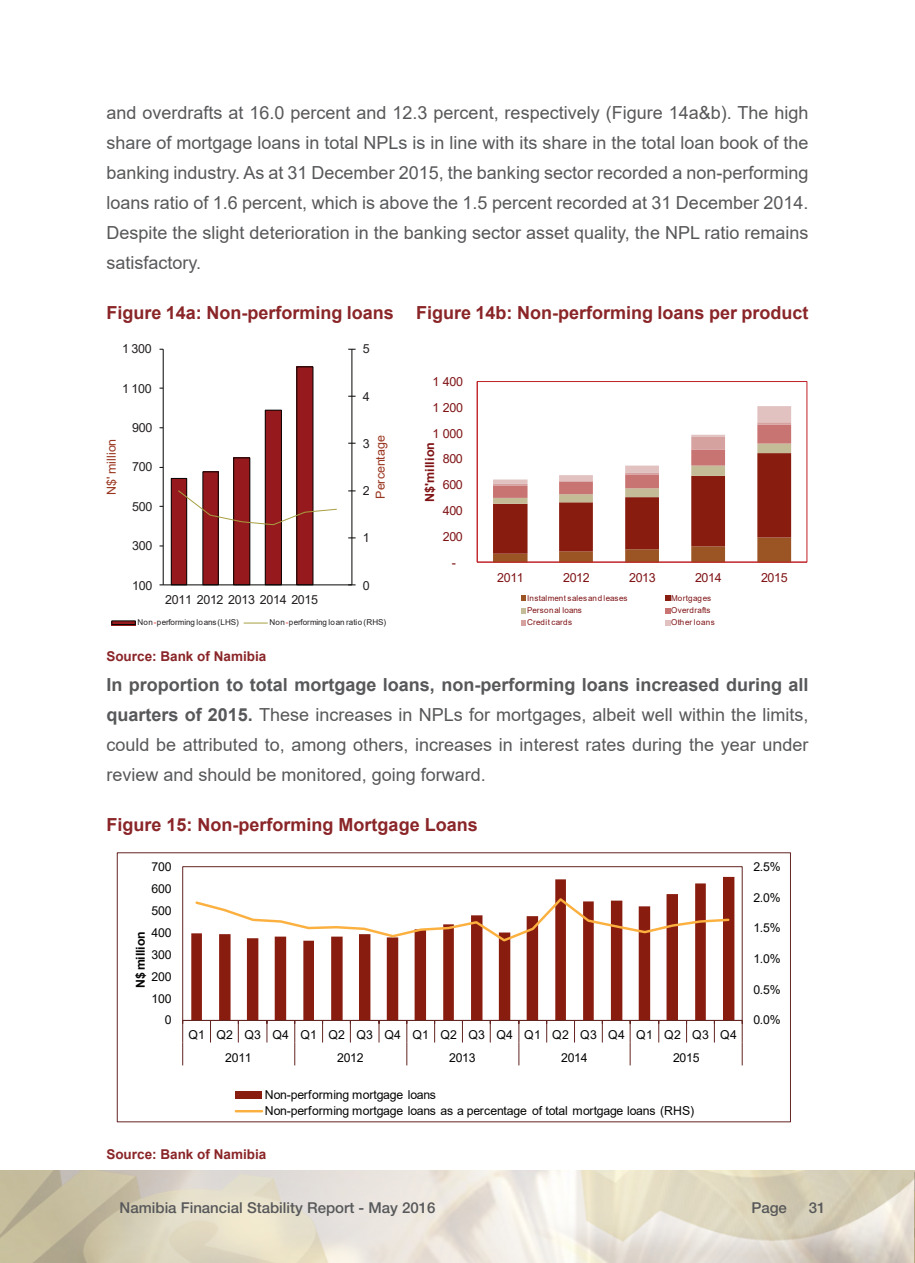
<style>
.page{position:relative;width:915px;height:1263px;background:#fff}
.page>*{position:absolute;margin:0;border:0;box-sizing:border-box;transform-origin:0 0}
.t1{font:18px/30px "Arial";color:#57585a;text-align:justify}
.t2{font:700 18px "Arial";color:#8a2528}
.t3{font:500 15px "Helvetica Neue LT Pro";color:#57585a}
.t4{font:700 13.5px "Arial";color:#8a2528}
.t5{font:12.45px "Arial";letter-spacing:-.025em;color:#231f20}
.t6{font:12.45px "Arial";letter-spacing:-.025em;color:#7f1315}
.t7{font:12.45px "Arial";letter-spacing:-.02em;color:#99361f}
.t8{font:12.45px "Arial";color:#99361f}
.t9{font:700 12.45px "Arial";letter-spacing:.015em;color:#7f1315}
.t10{font:12.3px/16.6px "Arial";letter-spacing:-.02em;color:#050504}
.t11{font:12.3px/22.5px "Arial";letter-spacing:.02em;color:#050504}
.t12{font:700 12.3px "Arial";letter-spacing:-.01em;color:#050504}
.t13{font:8.1px "Arial";letter-spacing:-.005em;color:#231f20}
.t14{font:8.1px "Arial";letter-spacing:.03em;color:#7f1315}
.t15{font:8.1px "Arial";letter-spacing:-.005em;color:#7f1315}
.t16{font:8.1px "Arial";letter-spacing:-.01em;color:#7f1315}
.s1{color:#ee2123}
.s2{font-weight:700}
</style>
<div class="page">
<img style="left:1px;top:1171px;width:914px;height:92px">
<div style="left:171px;top:478px;width:16px;height:107px;background:#961a1d"></div>
<div style="left:171px;top:478px;width:16px;height:107px;border:1px solid #050504"></div>
<div style="left:203px;top:472px;width:15px;height:113px;background:#961a1d"></div>
<div style="left:233px;top:458px;width:17px;height:127px;background:#961a1d"></div>
<div style="left:233px;top:457px;width:17px;height:128px;border:1px solid #050504"></div>
<div style="left:265px;top:410px;width:16px;height:175px;background:#961a1d"></div>
<div style="left:265px;top:410px;width:17px;height:175px;border:1px solid #050504"></div>
<div style="left:297px;top:367px;width:16px;height:218px;background:#961a1d"></div>
<div style="left:296px;top:366px;width:17px;height:219px;border:1px solid #050504"></div>
<hr style="left:351px;top:349px;width:1px;height:236px;background:#050504">
<hr style="left:163px;top:349px;width:1px;height:236px;background:#050504">
<hr style="left:163px;top:584px;width:189px;height:1px;background:#050504">
<svg style="left:178px;top:490px;width:159px;height:35px"></svg>
<hr style="left:112px;top:621px;width:24px;height:4px;background:#961a1d">
<div style="left:111px;top:620px;width:25px;height:5px;border:1px solid #050504"></div>
<svg style="left:244px;top:623px;width:23px;height:1px"></svg>
<div style="left:476px;top:381px;width:331px;height:181px;border:1px solid #c02025"></div>
<svg style="left:493px;top:406px;width:297px;height:156px"></svg>
<hr style="left:476px;top:381px;width:1px;height:181px;background:#c02025">
<hr style="left:477px;top:562px;width:329px;height:1px;background:#c02025">
<svg style="left:521px;top:595px;width:5px;height:6px"></svg>
<svg style="left:665px;top:595px;width:5px;height:6px"></svg>
<svg style="left:521px;top:608px;width:5px;height:5px"></svg>
<svg style="left:665px;top:608px;width:5px;height:5px"></svg>
<svg style="left:521px;top:620px;width:5px;height:6px"></svg>
<svg style="left:665px;top:620px;width:5px;height:6px"></svg>
<div style="left:182px;top:866px;width:560px;height:155px;border:1px solid #632422"></div>
<svg style="left:191px;top:877px;width:543px;height:143px"></svg>
<hr style="left:183px;top:1020px;width:559px;height:1px;background:#632422">
<svg style="left:713px;top:1021px;width:1px;height:21px"></svg>
<svg style="left:686px;top:1021px;width:1px;height:21px"></svg>
<svg style="left:658px;top:1021px;width:1px;height:21px"></svg>
<svg style="left:601px;top:1021px;width:1px;height:21px"></svg>
<svg style="left:574px;top:1021px;width:1px;height:21px"></svg>
<svg style="left:546px;top:1021px;width:1px;height:21px"></svg>
<svg style="left:489px;top:1021px;width:1px;height:21px"></svg>
<svg style="left:462px;top:1021px;width:1px;height:21px"></svg>
<svg style="left:434px;top:1021px;width:1px;height:21px"></svg>
<svg style="left:378px;top:1021px;width:1px;height:21px"></svg>
<svg style="left:350px;top:1021px;width:1px;height:21px"></svg>
<svg style="left:322px;top:1021px;width:1px;height:21px"></svg>
<svg style="left:266px;top:1021px;width:1px;height:21px"></svg>
<svg style="left:238px;top:1021px;width:1px;height:21px"></svg>
<svg style="left:210px;top:1021px;width:1px;height:21px"></svg>
<svg style="left:741px;top:1021px;width:1px;height:44px"></svg>
<svg style="left:629px;top:1021px;width:1px;height:44px"></svg>
<svg style="left:518px;top:1021px;width:1px;height:44px"></svg>
<svg style="left:406px;top:1021px;width:1px;height:44px"></svg>
<svg style="left:294px;top:1021px;width:1px;height:44px"></svg>
<svg style="left:182px;top:1020px;width:1px;height:45px"></svg>
<svg style="left:193px;top:896px;width:537px;height:47px"></svg>
<div style="left:235px;top:1091px;width:27px;height:7px;background:#881c0e"></div>
<hr style="left:236px;top:1110px;width:26px;height:2px;background:#fbb03f">
<p class="t1" style="left:106px;top:98px;width:703px">and overdrafts at 16.0 percent and 12.3 percent, respectively (Figure 14a&amp;b). The high share of mortgage loans in total NPLs is in line with its share in the total loan book of the banking industry. As at 31 December 2015, the banking sector recorded a non-performing loans ratio of 1.6 percent, which is above the 1.5 percent recorded at 31 December 2014.<br>Despite the slight deterioration in the banking sector asset quality, the NPL ratio remains satisfactory.</p>
<p class="t2" style="left:106px;top:300px;width:703px">Figure 14a: Non-performing loans Figure 14b: Non-performing loans per product</p>
<p class="t5" style="left:122px;top:340px;width:31px">1 300</p>
<p class="t5" style="left:122px;top:380px;width:31px">1 100</p>
<p class="t8" style="left:103px;top:495px;width:58px;rotate:-90deg">N$' million</p>
<p class="t5" style="left:132px;top:419px;width:22px">900</p>
<p class="t5" style="left:132px;top:458px;width:22px">700</p>
<p class="t5" style="left:132px;top:498px;width:22px">500</p>
<p class="t5" style="left:132px;top:537px;width:22px">300</p>
<p class="t5" style="left:132px;top:577px;width:22px">100</p>
<p class="t5" style="left:165px;top:591px;width:154px">2011 2012 2013 2014 2015</p>
<p class="t5" style="left:362px;top:340px;width:8px">5</p>
<p class="t5" style="left:362px;top:388px;width:8px">4</p>
<p class="t7" style="left:372px;top:498px;width:65px;rotate:-90deg">Percentage</p>
<p class="t5" style="left:362px;top:435px;width:8px">3</p>
<p class="t5" style="left:362px;top:482px;width:8px">2</p>
<p class="t5" style="left:362px;top:529px;width:8px">1</p>
<p class="t5" style="left:362px;top:577px;width:8px">0</p>
<p class="t13" style="left:137px;top:617px;width:103px">Non<span class="s1">-</span>performing loans (LHS)</p>
<p class="t13" style="left:269px;top:617px;width:118px">Non<span class="s1">-</span>performing loan ratio (RHS)</p>
<p class="t6" style="left:432px;top:373px;width:32px">1 400</p>
<p class="t6" style="left:432px;top:399px;width:32px">1 200</p>
<p class="t6" style="left:432px;top:425px;width:32px">1 000</p>
<p class="t9" style="left:421px;top:501px;width:61px;rotate:-90deg">N$'million</p>
<p class="t6" style="left:442px;top:450px;width:22px">800</p>
<p class="t6" style="left:442px;top:476px;width:22px">600</p>
<p class="t6" style="left:442px;top:502px;width:22px">400</p>
<p class="t6" style="left:442px;top:528px;width:22px">200</p>
<p class="t6" style="left:452px;top:554px;width:6px">-</p>
<p class="t6" style="left:497px;top:569px;width:28px">2011</p>
<p class="t6" style="left:563px;top:569px;width:28px">2012</p>
<p class="t6" style="left:628px;top:569px;width:28px">2013</p>
<p class="t6" style="left:694px;top:569px;width:28px">2014</p>
<p class="t6" style="left:760px;top:569px;width:28px">2015</p>
<p class="t15" style="left:527px;top:592px;width:102px">Instalment salesand leases</p>
<p class="t14" style="left:671px;top:592px;width:41px">Mortgages</p>
<p class="t16" style="left:527px;top:604px;width:56px">Personal loans</p>
<p class="t14" style="left:671px;top:604px;width:41px">Overdrafts</p>
<p class="t14" style="left:527px;top:617px;width:47px">Credit cards</p>
<p class="t14" style="left:671px;top:617px;width:45px">Other loans</p>
<p class="t4" style="left:106px;top:647px;width:161px">Source: Bank of Namibia</p>
<p class="t1" style="left:106px;top:669px;width:703px"><span class="s2">In proportion to total mortgage loans, non-performing loans increased during all quarters of 2015.</span> These increases in NPLs for mortgages, albeit well within the limits, could be attributed to, among others, increases in interest rates during the year under review and should be monitored, going forward.</p>
<p class="t2" style="left:106px;top:811px;width:373px">Figure 15: Non-performing Mortgage Loans</p>
<p class="t10" style="left:151px;top:858px;width:21px">700</p>
<p class="t10" style="left:151px;top:880px;width:21px">600</p>
<p class="t10" style="left:151px;top:902px;width:21px">500</p>
<p class="t10" style="left:151px;top:924px;width:21px">400</p>
<p class="t12" style="left:132px;top:988px;width:58px;rotate:-90deg">N$ million</p>
<p class="t10" style="left:151px;top:946px;width:21px">300</p>
<p class="t10" style="left:151px;top:968px;width:21px">200</p>
<p class="t10" style="left:151px;top:990px;width:21px">100</p>
<p class="t10" style="left:165px;top:1012px;width:8px">0</p>
<p class="t11" style="left:225px;top:1023px;width:513px;text-indent:-37px">Q1 Q2 Q3 Q4 Q1 Q2 Q3 Q4 Q1 Q2 Q3 Q4 Q1 Q2 Q3 Q4 Q1 Q2 Q3 Q4<br>2011</p>
<p class="t10" style="left:337px;top:1049px;width:28px">2012</p>
<p class="t10" style="left:449px;top:1049px;width:28px">2013</p>
<p class="t10" style="left:561px;top:1049px;width:28px">2014</p>
<p class="t10" style="left:672px;top:1049px;width:28px">2015</p>
<p class="t10" style="left:264px;top:1086px;width:431px">Non-performing mortgage loans<br>Non-performing mortgage loans as a percentage of total mortgage loans (RHS)</p>
<p class="t4" style="left:106px;top:1144px;width:161px">Source: Bank of Namibia</p>
<p class="t10" style="left:753px;top:858px;width:29px">2.5%</p>
<p class="t10" style="left:753px;top:889px;width:29px">2.0%</p>
<p class="t10" style="left:753px;top:920px;width:29px">1.5%</p>
<p class="t10" style="left:753px;top:950px;width:29px">1.0%</p>
<p class="t10" style="left:753px;top:981px;width:29px">0.5%</p>
<p class="t10" style="left:753px;top:1012px;width:29px">0.0%</p>
<p class="t3" style="left:120px;top:1199px;width:317px">Namibia Financial Stability Report - May 2016</p>
<p class="t3" style="left:751px;top:1199px;width:37px">Page</p>
<p class="t3" style="left:808px;top:1199px;width:18px">31</p>
</div>
